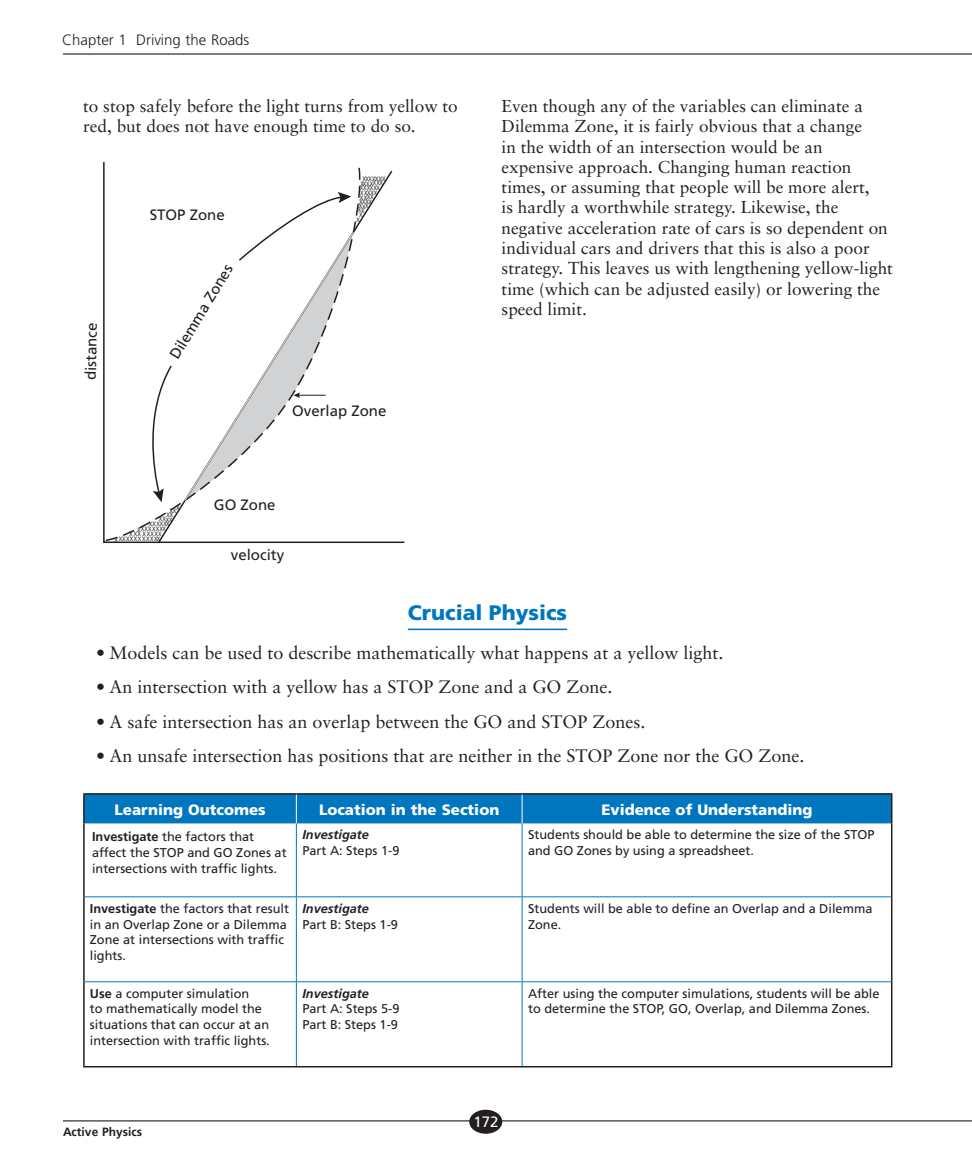
<style>
.page{position:relative;width:972px;height:1175px;background:#fff}
.page>*{position:absolute;margin:0;border:0;box-sizing:border-box;transform-origin:0 0}
.t1{font:900 21px "Frutiger";color:#0076be}
.t2{font:18px "Sabon";color:#231f20}
.t3{font:17.25px/20.2px "Sabon";color:#231f20}
.t4{font:900 15px "Frutiger";color:#fff}
.t5{font:15px "Frutiger";color:#231f20}
.t6{font:300 15px "Frutiger";color:#231f20}
.t7{font:15px "Frutiger";color:#fff}
.t8{font:12.75px/15.8px "Frutiger";color:#231f20}
.t9{font:italic 700 12.75px "Frutiger";color:#231f20}
.t10{font:700 12px "Frutiger";color:#231f20}
.t11{font:6.6px "Myriad Pro";letter-spacing:-.005em;color:#231f20;scale:.94 1}
.t12{font:6.6px "Myriad Pro";letter-spacing:.08em;color:#231f20;scale:.94 1}
.t13{font:6.6px "Myriad Pro";letter-spacing:.025em;color:#231f20;scale:.94 1}
.t14{font:6.6px/5.2px "Myriad Pro";letter-spacing:-.06em;color:#231f20;scale:.94 1}
.s1{font-weight:700}
</style>
<div class="page">
<hr style="left:408px;top:628px;width:159px;height:2px;background:#0076be">
<svg style="left:157px;top:170px;width:237px;height:373px"></svg>
<svg style="left:103px;top:166px;width:262px;height:376px"></svg>
<svg style="left:145px;top:364px;width:28px;height:138px"></svg>
<svg style="left:185px;top:192px;width:168px;height:308px"></svg>
<hr style="left:83px;top:823px;width:2px;height:73px;background:#231f20">
<hr style="left:891px;top:823px;width:1px;height:73px;background:#231f20">
<hr style="left:83px;top:896px;width:2px;height:85px;background:#231f20">
<hr style="left:891px;top:896px;width:1px;height:85px;background:#231f20">
<hr style="left:83px;top:981px;width:2px;height:85px;background:#231f20">
<hr style="left:891px;top:981px;width:1px;height:85px;background:#231f20">
<hr style="left:83px;top:1066px;width:809px;height:1px;background:#231f20">
<hr style="left:83px;top:793px;width:213px;height:1px;background:#231f20">
<hr style="left:83px;top:794px;width:2px;height:29px;background:#231f20">
<hr style="left:296px;top:793px;width:226px;height:1px;background:#231f20">
<hr style="left:522px;top:793px;width:370px;height:1px;background:#231f20">
<div style="left:84px;top:794px;width:808px;height:29px;background:#0076be"></div>
<hr style="left:296px;top:823px;width:1px;height:73px;background:#0076be">
<hr style="left:522px;top:823px;width:1px;height:73px;background:#0076be">
<hr style="left:85px;top:896px;width:437px;height:1px;background:#0076be">
<hr style="left:296px;top:897px;width:1px;height:84px;background:#0076be">
<hr style="left:522px;top:896px;width:369px;height:1px;background:#0076be">
<hr style="left:522px;top:897px;width:1px;height:84px;background:#0076be">
<hr style="left:85px;top:981px;width:437px;height:1px;background:#0076be">
<hr style="left:296px;top:982px;width:1px;height:84px;background:#0076be">
<hr style="left:522px;top:982px;width:1px;height:84px;background:#0076be">
<hr style="left:522px;top:981px;width:369px;height:1px;background:#0076be">
<hr style="left:63px;top:54px;width:909px;height:1px;background:#000">
<hr style="left:63px;top:1120px;width:909px;height:1px;background:#000">
<div style="left:469px;top:1109px;width:33px;height:24px;background:#231f20;border-radius:50%"></div>
<p class="t6" style="left:62px;top:34px;width:189px">Chapter 1 Driving the Roads</p>
<h3 class="t3" style="left:83px;top:97px;width:376px">to stop safely before the light turns from yellow to red, but does not have enough time to do so.</h3>
<p class="t5" style="left:85px;top:380px;width:59px;rotate:-89deg">distance</p>
<p class="t5" style="left:150px;top:208px;width:77px">STOP Zone</p>
<p class="t5" style="left:168px;top:355px;width:109px;rotate:-59deg">Dilemma Zones</p>
<p class="t14" style="left:360px;top:176px;width:28px">XXXXXXX<br>X</p>
<p class="t11" style="left:363px;top:179px;width:23px">XXXXXX</p>
<p class="t11" style="left:360px;top:184px;width:23px">XXXXXX</p>
<p class="t11" style="left:360px;top:188px;width:20px">XXXXX</p>
<p class="t11" style="left:360px;top:193px;width:16px">XXXX</p>
<p class="t11" style="left:359px;top:198px;width:15px">XXXX</p>
<p class="t11" style="left:359px;top:202px;width:12px">XXX</p>
<p class="t11" style="left:358px;top:206px;width:9px">XX</p>
<p class="t11" style="left:359px;top:211px;width:5px">X</p>
<p class="t11" style="left:356px;top:216px;width:5px">X</p>
<p class="t5" style="left:292px;top:405px;width:96px">Overlap Zone</p>
<p class="t11" style="left:176px;top:504px;width:5px">X</p>
<p class="t11" style="left:170px;top:507px;width:9px">XX</p>
<p class="t11" style="left:166px;top:511px;width:9px">XX</p>
<p class="t11" style="left:159px;top:515px;width:16px">XXXX</p>
<p class="t11" style="left:149px;top:520px;width:24px">X XXXX</p>
<p class="t11" style="left:153px;top:520px;width:5px">X</p>
<p class="t13" style="left:137px;top:525px;width:32px">XXXXXXXX</p>
<p class="t11" style="left:129px;top:530px;width:36px">X XX XXXXX</p>
<p class="t12" style="left:115px;top:535px;width:50px">XXXXXXXXXXXX</p>
<p class="t5" style="left:214px;top:499px;width:63px">GO Zone</p>
<p class="t5" style="left:231px;top:548px;width:55px">velocity</p>
<p class="t3" style="left:502px;top:97px;width:393px">Even though any of the variables can eliminate a Dilemma Zone, it is fairly obvious that a change<br>in the width of an intersection would be an expensive approach. Changing human reaction times, or assuming that people will be more alert,<br>is hardly a worthwhile strategy. Likewise, the negative acceleration rate of cars is so dependent on individual cars and drivers that this is also a poor strategy. This leaves us with lengthening yellow-light time (which can be adjusted easily) or lowering the speed limit.</p>
<h1 class="t1" style="left:408px;top:604px;width:161px">Crucial Physics</h1>
<h2 class="t2" style="left:96px;top:645px;width:629px">• Models can be used to describe mathematically what happens at a yellow light.</h2>
<h2 class="t2" style="left:96px;top:679px;width:518px">• An intersection with a yellow has a STOP Zone and a GO Zone.</h2>
<h2 class="t2" style="left:96px;top:714px;width:551px">• A safe intersection has an overlap between the GO and STOP Zones.</h2>
<h2 class="t2" style="left:96px;top:748px;width:710px">• An unsafe intersection has positions that are neither in the STOP Zone nor the GO Zone.</h2>
<p class="t4" style="left:115px;top:803px;width:153px">Learning Outcomes</p>
<p class="t4" style="left:319px;top:803px;width:182px">Location in the Section</p>
<p class="t4" style="left:601px;top:803px;width:213px">Evidence of Understanding</p>
<p class="t8" style="left:92px;top:830px;width:196px"><span class="s1">Investigate</span> the factors that affect the STOP and GO Zones at intersections with traffic lights.</p>
<p class="t9" style="left:302px;top:829px;width:68px">Investigate</p>
<p class="t8" style="left:528px;top:828px;width:348px">Students should be able to determine the size of the STOP and GO Zones by using a spreadsheet.</p>
<p class="t8" style="left:302px;top:843px;width:99px">Part A: Steps 1-9</p>
<p class="t8" style="left:90px;top:901px;width:201px"><span class="s1">Investigate</span> the factors that result in an Overlap Zone or a Dilemma<br>Zone at intersections with traffic lights.</p>
<p class="t9" style="left:302px;top:903px;width:68px">Investigate</p>
<p class="t8" style="left:302px;top:917px;width:97px">Part B: Steps 1-9</p>
<p class="t8" style="left:90px;top:986px;width:181px"><span class="s1">Use</span> a computer simulation<br>to mathematically model the situations that can occur at an intersection with traffic lights.</p>
<p class="t9" style="left:302px;top:988px;width:68px">Investigate</p>
<p class="t8" style="left:302px;top:1002px;width:99px">Part A: Steps 5-9<br>Part B: Steps 1-9</p>
<p class="t10" style="left:63px;top:1127px;width:81px">Active Physics</p>
<p class="t8" style="left:528px;top:901px;width:346px">Students will be able to define an Overlap and a Dilemma<br>Zone.</p>
<p class="t8" style="left:528px;top:986px;width:353px">After using the computer simulations, students will be able to determine the STOP, GO, Overlap, and Dilemma Zones.</p>
<p class="t7" style="left:474px;top:1115px;width:27px">172</p>
</div>
